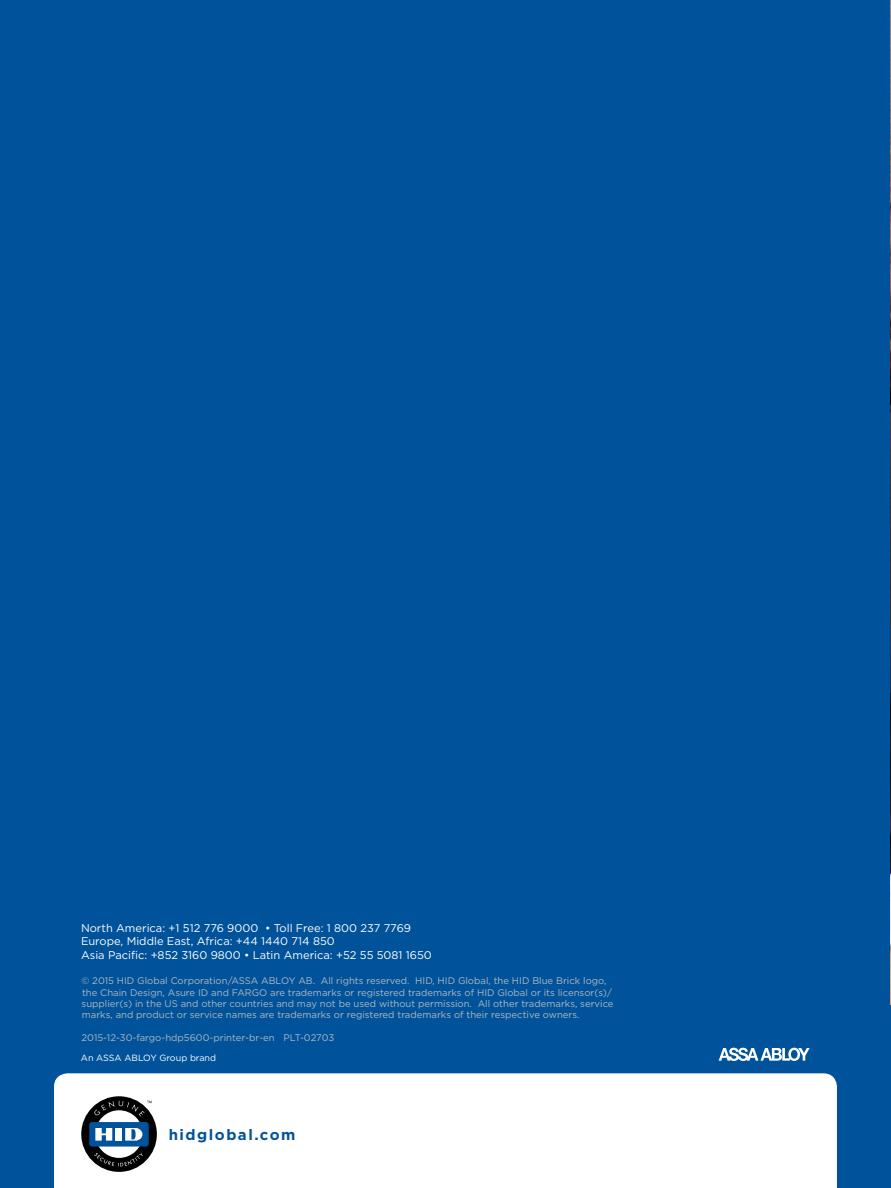
<style>
.page{position:relative;width:891px;height:1188px;background:#00539b}
.page>*{position:absolute;margin:0;border:0;box-sizing:border-box;transform-origin:0 0}
.t1{font:700 15px "Gotham";letter-spacing:.1em;color:#00539b}
.t2{font:11.1px/13.4px "Gotham";color:#fff}
.t3{font:9.6px/11.4px "Gotham";color:#b1b7bc}
.t4{font:9px "Gotham";color:#fff}
</style>
<div class="page">
<div style="left:54px;top:1073px;width:783px;height:115px;background:#fff"></div>
<svg style="left:719px;top:1048px;width:91px;height:13px"></svg>
<svg style="left:81px;top:1096px;width:76px;height:76px"></svg>
<img style="left:890px;top:0;width:1px;height:933px">
<hr style="left:890px;top:933px;width:1px;height:136px;background:#000">
<svg style="left:890px;top:629px;width:1px;height:64px"></svg>
<p class="t2" style="left:81px;top:921px;width:352px">North America: +1 512 776 9000 • Toll Free: 1 800 237 7769<br>Europe, Middle East, Africa: +44 1440 714 850<br>Asia Pacific: +852 3160 9800 • Latin America: +52 55 5081 1650</p>
<p class="t3" style="left:82px;top:975px;width:534px">© 2015 HID Global Corporation/ASSA ABLOY AB. All rights reserved. HID, HID Global, the HID Blue Brick logo, the Chain Design, Asure ID and FARGO are trademarks or registered trademarks of HID Global or its licensor(s)/ supplier(s) in the US and other countries and may not be used without permission. All other trademarks, service marks, and product or service names are trademarks or registered trademarks of their respective owners.</p>
<p class="t3" style="left:82px;top:1032px;width:254px">2015-12-30-fargo-hdp5600-printer-br-en PLT-02703</p>
<p class="t4" style="left:81px;top:1052px;width:137px">An ASSA ABLOY Group brand</p>
<p class="t1" style="left:169px;top:1125px;width:128px">hidglobal.com</p>
</div>
